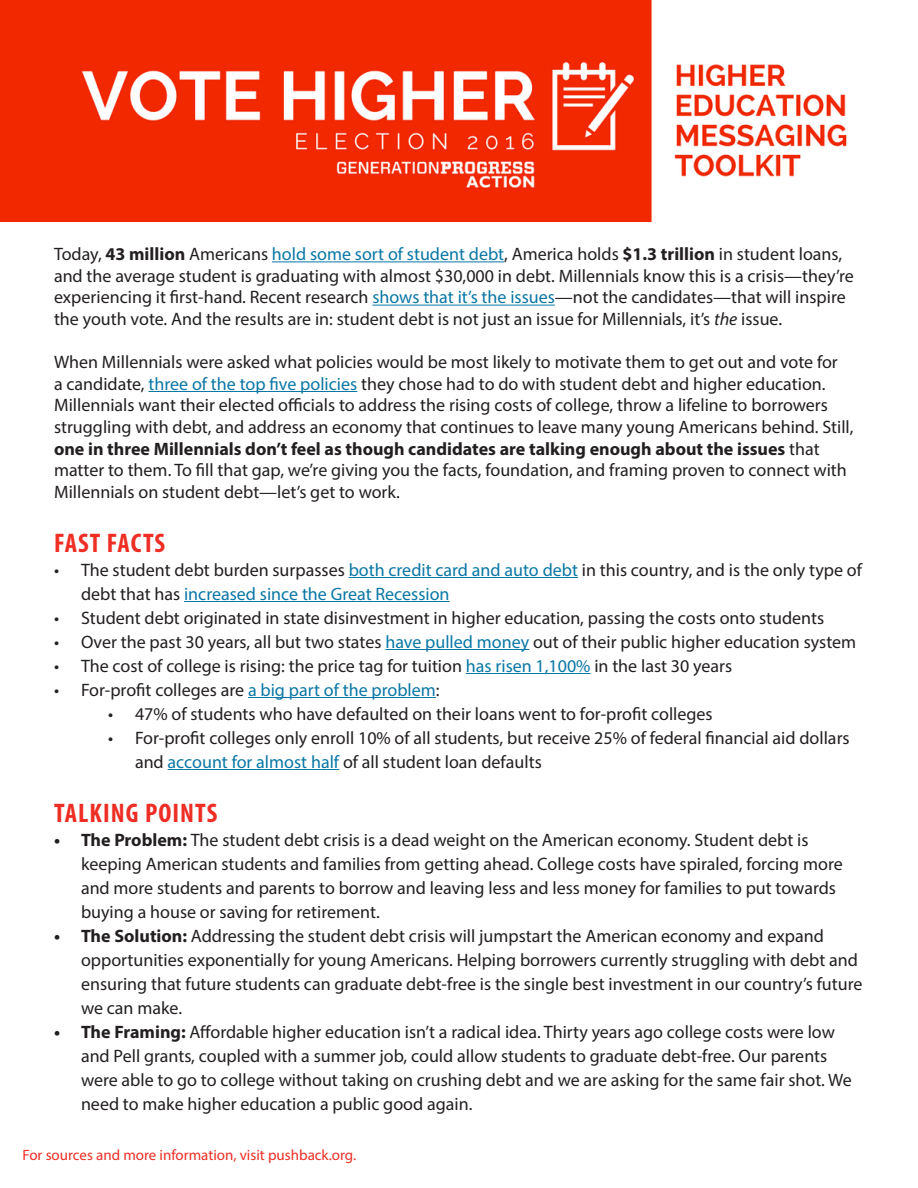
<style>
.page{position:relative;width:918px;height:1188px;background:#fff}
.page>*{position:absolute;margin:0;border:0;box-sizing:border-box;transform-origin:0 0}
.t1{font:700 condensed 27px "Myriad Pro";letter-spacing:.04em;color:#ee2e24}
.t2{font:18px/24px "Myriad Pro";color:#231f20}
.t3{font:15px "Myriad Pro";color:#ee2e24}
.s1{font-weight:700}
.s2{color:#0a77a5}
.s3{font-style:italic}
</style>
<div class="page">
<img style="left:0;top:0;width:847px;height:221px">
<hr style="left:272px;top:261px;width:232px;height:1px;background:#0a77a5">
<hr style="left:372px;top:305px;width:183px;height:1px;background:#0a77a5">
<hr style="left:149px;top:391px;width:208px;height:1px;background:#0a77a5">
<hr style="left:349px;top:577px;width:229px;height:1px;background:#0a77a5">
<hr style="left:184px;top:601px;width:266px;height:1px;background:#0a77a5">
<hr style="left:385px;top:649px;width:144px;height:1px;background:#0a77a5">
<hr style="left:466px;top:673px;width:125px;height:1px;background:#0a77a5">
<hr style="left:248px;top:697px;width:188px;height:1px;background:#0a77a5">
<hr style="left:168px;top:769px;width:171px;height:1px;background:#0a77a5">
<p class="t2" style="left:54px;top:243px;width:801px;line-height:21.6px">Today, <span class="s1">43 million</span> Americans <span class="s2">hold some sort of student debt</span>, America holds <span class="s1">$1.3 trillion</span> in student loans, and the average student is graduating with almost $30,000 in debt. Millennials know this is a crisis—they’re experiencing it first-hand. Recent research <span class="s2">shows that it’s the issues</span>—not the candidates—that will inspire the youth vote. And the results are in: student debt is not just an issue for Millennials, it’s <span class="s3">the</span> issue.</p>
<p class="t2" style="left:54px;top:351px;width:801px;line-height:21.6px">When Millennials were asked what policies would be most likely to motivate them to get out and vote for<br>a candidate, <span class="s2">three of the top five policies</span> they chose had to do with student debt and higher education.<br>Millennials want their elected officials to address the rising costs of college, throw a lifeline to borrowers struggling with debt, and address an economy that continues to leave many young Americans behind. Still, <span class="s1">one in three Millennials don’t feel as though candidates are talking enough about the issues</span> that matter to them. To fill that gap, we’re giving you the facts, foundation, and framing proven to connect with Millennials on student debt—let’s get to work.</p>
<p class="t1" style="left:54px;top:526px;width:113px">FAST FACTS</p>
<p class="t2" style="left:81px;top:557px;width:783px;text-indent:-27px">• The student debt burden surpasses <span class="s2">both credit card and auto debt</span> in this country, and is the only type of debt that has <span class="s2">increased since the Great Recession</span></p>
<p class="t2" style="left:54px;top:605px;width:772px">• Student debt originated in state disinvestment in higher education, passing the costs onto students</p>
<p class="t2" style="left:54px;top:629px;width:804px">• Over the past 30 years, all but two states <span class="s2">have pulled money</span> out of their public higher education system</p>
<p class="t2" style="left:54px;top:653px;width:680px">• The cost of college is rising: the price tag for tuition <span class="s2">has risen 1,100%</span> in the last 30 years</p>
<p class="t2" style="left:54px;top:677px;width:387px">• For-profit colleges are <span class="s2">a big part of the problem</span>:</p>
<p class="t2" style="left:108px;top:701px;width:606px">• 47% of students who have defaulted on their loans went to for-profit colleges</p>
<p class="t2" style="left:135px;top:725px;width:716px;text-indent:-27px">• For-profit colleges only enroll 10% of all students, but receive 25% of federal financial aid dollars and <span class="s2">account for almost half</span> of all student loan defaults</p>
<p class="t1" style="left:54px;top:796px;width:165px">TALKING POINTS</p>
<p class="t2" style="left:81px;top:827px;width:763px;text-indent:-27px"><span class="s1">• The Problem:</span> The student debt crisis is a dead weight on the American economy. Student debt is keeping American students and families from getting ahead. College costs have spiraled, forcing more and more students and parents to borrow and leaving less and less money for families to put towards buying a house or saving for retirement.</p>
<p class="t2" style="left:81px;top:923px;width:783px;text-indent:-27px"><span class="s1">• The Solution:</span> Addressing the student debt crisis will jumpstart the American economy and expand opportunities exponentially for young Americans. Helping borrowers currently struggling with debt and ensuring that future students can graduate debt-free is the single best investment in our country’s future we can make.</p>
<p class="t2" style="left:81px;top:1019px;width:772px;text-indent:-27px"><span class="s1">• The Framing:</span> Affordable higher education isn’t a radical idea. Thirty years ago college costs were low and Pell grants, coupled with a summer job, could allow students to graduate debt-free. Our parents were able to go to college without taking on crushing debt and we are asking for the same fair shot. We need to make higher education a public good again.</p>
<p class="t3" style="left:23px;top:1145px;width:335px">For sources and more information, visit pushback.org.</p>
</div>
